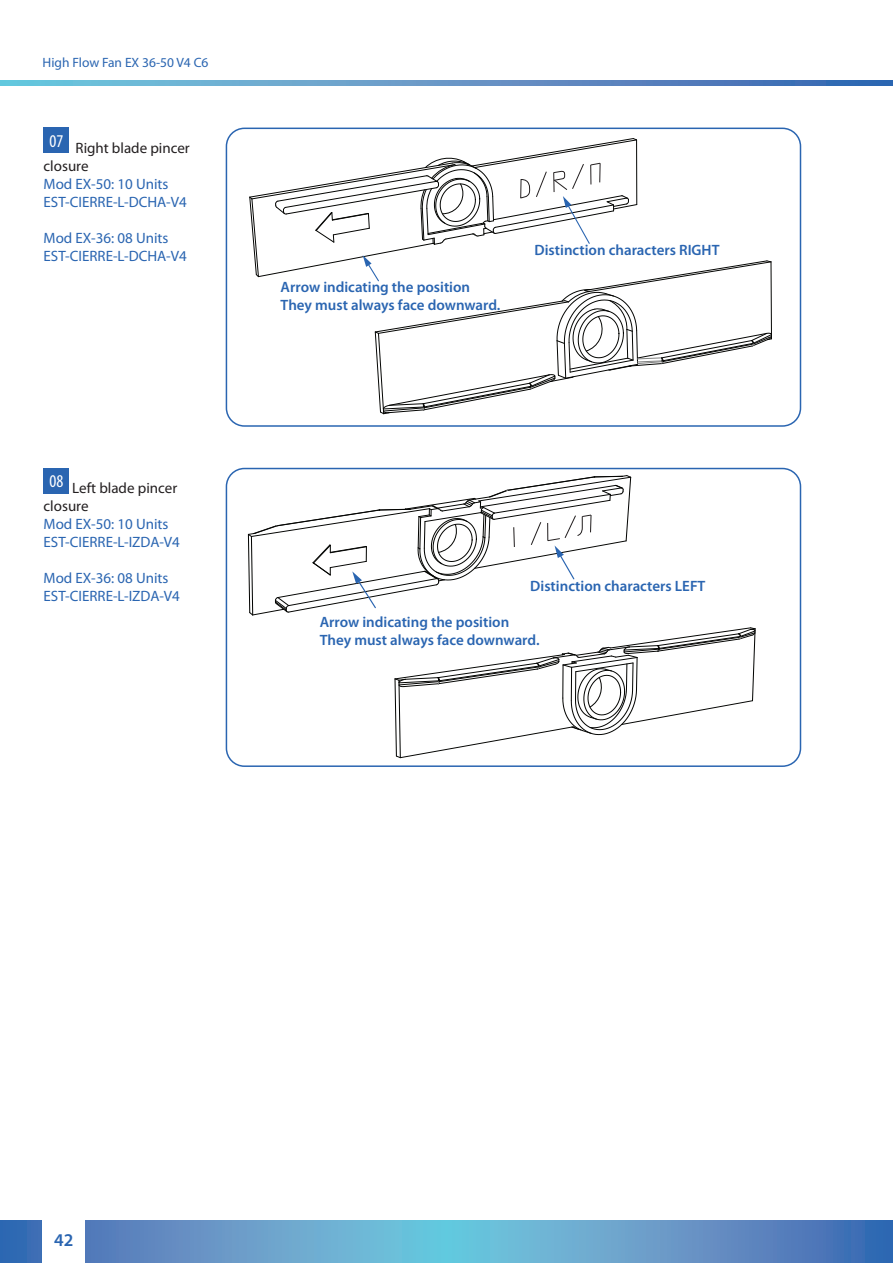
<style>
.page{position:relative;width:893px;height:1263px;background:#fff}
.page>*{position:absolute;margin:0;border:0;box-sizing:border-box;transform-origin:0 0}
._01__Notas_dentro_de{font:condensed 18px "Myriad Pro";color:#fff}
.t1{font:600 18px "Myriad Pro";color:#2a65b1}
._01__Notas_dentro_de-2{font:600 15px "Myriad Pro";color:#2a65b1}
._01__Notas_dentro_de-3{font:15px "Myriad Pro";color:#2a65b1}
._01__Notas_dentro_de-4{font:15px/18px "Myriad Pro";color:#231f20}
.t2{font:13.5px "Myriad Pro";color:#2a65b1}
</style>
<div class="page">
<svg style="left:0;top:1220px;width:893px;height:43px;background:#609ac8"></svg>
<svg style="left:0;top:81px;width:893px;height:4px;background:#5e96c6"></svg>
<div style="left:43px;top:1218px;width:42px;height:45px;background:#fff"></div>
<div style="left:44px;top:128px;width:25px;height:25px;background:#2a65b1"></div>
<svg style="left:249px;top:138px;width:523px;height:276px"></svg>
<div style="left:226px;top:128px;width:575px;height:299px;border:2px solid #2a65b1;border-radius:18px"></div>
<div style="left:44px;top:468px;width:25px;height:25px;background:#2a65b1"></div>
<svg style="left:395px;top:627px;width:360px;height:131px"></svg>
<svg style="left:248px;top:475px;width:383px;height:140px"></svg>
<div style="left:226px;top:468px;width:575px;height:299px;border:2px solid #2a65b1;border-radius:18px"></div>
<p class="t2" style="left:43px;top:54px;width:167px">High Flow Fan EX 36-50 V4 C6</p>
<p class="_01__Notas_dentro_de" style="left:49px;top:130px;width:15px">07</p>
<p class="_01__Notas_dentro_de-4" style="left:44px;top:139px;width:148px;text-indent:32px">Right blade pincer closure</p>
<p class="_01__Notas_dentro_de-3" style="left:44px;top:175px;width:126px">Mod EX-50: 10 Units</p>
<p class="_01__Notas_dentro_de-3" style="left:44px;top:193px;width:145px">EST-CIERRE-L-DCHA-V4</p>
<p class="_01__Notas_dentro_de-3" style="left:44px;top:229px;width:126px">Mod EX-36: 08 Units</p>
<p class="_01__Notas_dentro_de-3" style="left:44px;top:247px;width:145px">EST-CIERRE-L-DCHA-V4</p>
<p class="_01__Notas_dentro_de" style="left:49px;top:470px;width:15px">08</p>
<p class="_01__Notas_dentro_de-4" style="left:44px;top:479px;width:135px;text-indent:29px">Left blade pincer closure</p>
<p class="_01__Notas_dentro_de-3" style="left:44px;top:515px;width:126px">Mod EX-50: 10 Units</p>
<p class="_01__Notas_dentro_de-3" style="left:44px;top:533px;width:138px">EST-CIERRE-L-IZDA-V4</p>
<p class="_01__Notas_dentro_de-3" style="left:44px;top:569px;width:126px">Mod EX-36: 08 Units</p>
<p class="_01__Notas_dentro_de-3" style="left:44px;top:587px;width:138px">EST-CIERRE-L-IZDA-V4</p>
<p class="_01__Notas_dentro_de-2" style="left:281px;top:277px;width:191px">Arrow indicating the position</p>
<p class="_01__Notas_dentro_de-2" style="left:281px;top:295px;width:221px">They must always face downward.</p>
<p class="_01__Notas_dentro_de-2" style="left:534px;top:240px;width:187px">Distinction characters RIGHT</p>
<p class="_01__Notas_dentro_de-2" style="left:530px;top:576px;width:177px">Distinction characters LEFT</p>
<p class="_01__Notas_dentro_de-2" style="left:320px;top:612px;width:191px">Arrow indicating the position</p>
<p class="_01__Notas_dentro_de-2" style="left:320px;top:630px;width:221px">They must always face downward.</p>
<p class="t1" style="left:54px;top:1229px;width:21px">42</p>
</div>
